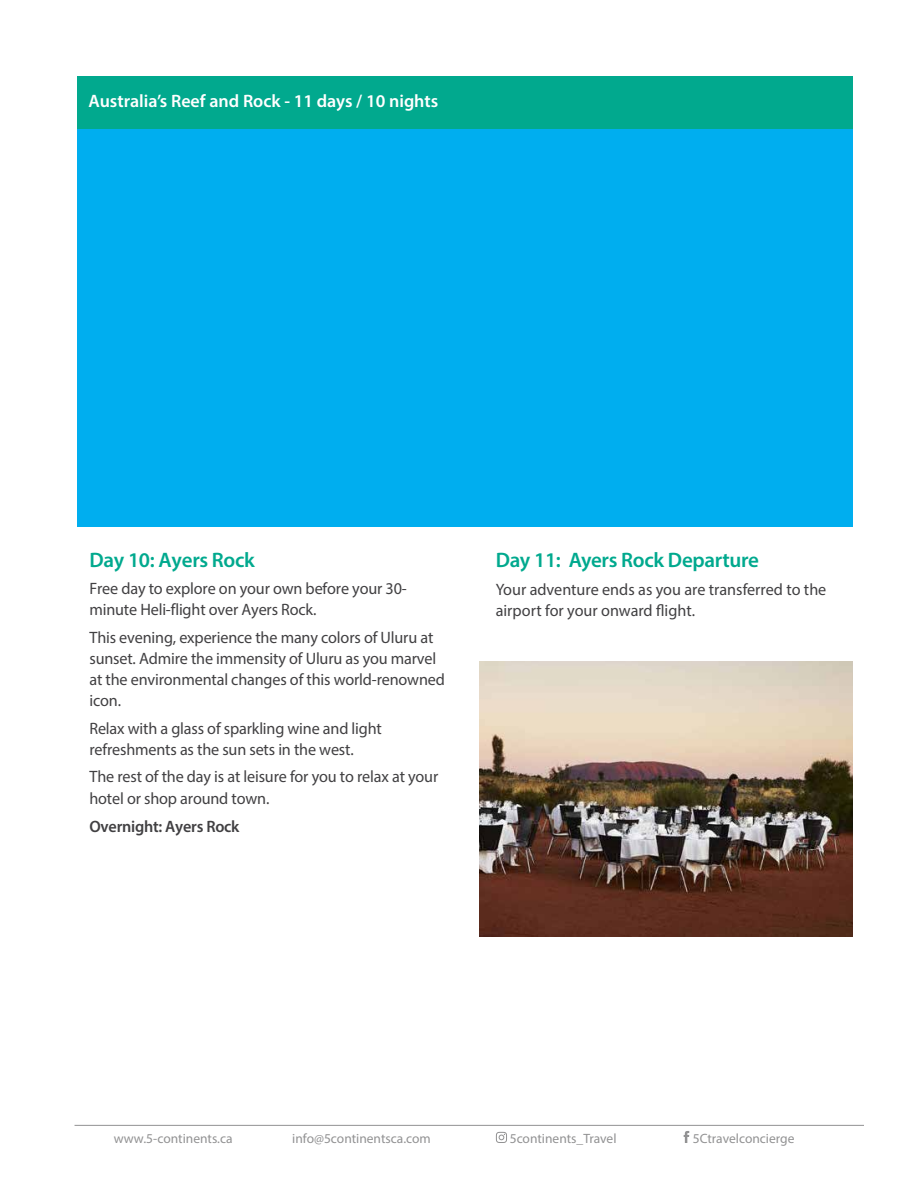
<style>
.page{position:relative;width:918px;height:1188px;background:#fff}
.page>*{position:absolute;margin:0;border:0;box-sizing:border-box;transform-origin:0 0}
.t1{font:600 21px "Myriad Pro";letter-spacing:-.015em;color:#01a98e}
.t2{font:600 18px "Myriad Pro";color:#fff}
.t3{font:16.5px/21px "Myriad Pro";letter-spacing:-.01em;color:#414042}
.t4{font:600 16.5px "Myriad Pro";letter-spacing:-.015em;color:#414042}
.t5{font:13.5px "Myriad Pro";color:#929293}
</style>
<div class="page">
<div style="left:77px;top:128px;width:776px;height:398px;background:#00aeef"></div>
<div style="left:77px;top:76px;width:776px;height:52px;background:#01a98e"></div>
<svg style="left:496px;top:1132px;width:11px;height:11px"></svg>
<svg style="left:684px;top:1131px;width:5px;height:12px"></svg>
<hr style="left:75px;top:1125px;width:789px;height:1px;background:#929293">
<img style="left:480px;top:662px;width:373px;height:274px">
<p class="t2" style="left:89px;top:90px;width:351px">Australia’s Reef and Rock - 11 days / 10 nights</p>
<p class="t1" style="left:89px;top:547px;width:167px">Day 10: Ayers Rock</p>
<p class="t3" style="left:89px;top:578px;width:319px">Free day to explore on your own before your 30- minute Heli-flight over Ayers Rock.</p>
<p class="t3" style="left:89px;top:627px;width:357px">This evening, experience the many colors of Uluru at sunset. Admire the immensity of Uluru as you marvel at the environmental changes of this world-renowned icon.</p>
<p class="t3" style="left:89px;top:718px;width:294px">Relax with a glass of sparkling wine and light refreshments as the sun sets in the west.</p>
<p class="t3" style="left:89px;top:766px;width:350px">The rest of the day is at leisure for you to relax at your hotel or shop around town.</p>
<p class="t4" style="left:89px;top:816px;width:152px">Overnight: Ayers Rock</p>
<p class="t1" style="left:496px;top:547px;width:265px">Day 11: Ayers Rock Departure</p>
<p class="t3" style="left:496px;top:579px;width:332px">Your adventure ends as you are transferred to the airport for your onward flight.</p>
<p class="t5" style="left:114px;top:1130px;width:120px">www.5-continents.ca</p>
<p class="t5" style="left:292px;top:1130px;width:140px">info@5continentsca.com</p>
<p class="t5" style="left:510px;top:1130px;width:108px">5continents_Travel</p>
<p class="t5" style="left:693px;top:1130px;width:103px">5Ctravelconcierge</p>
</div>
